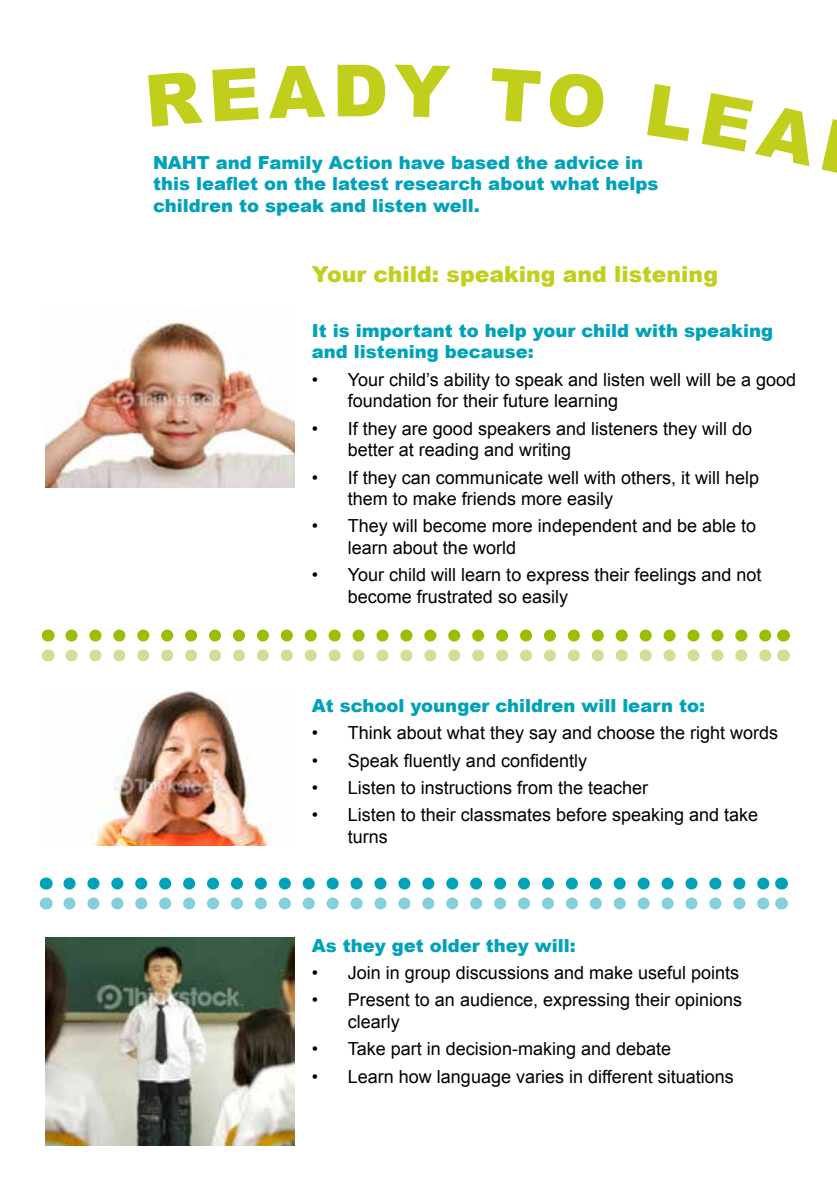
<style>
.page{position:relative;width:837px;height:1191px;background:#fff}
.page>*{position:absolute;margin:0;border:0;box-sizing:border-box;transform-origin:0 0}
.t1{font:900 72px "Arial";color:#c1cf1c}
.t2{font:900 22px "Arial";color:#c1cf1c}
.t3{font:18px/21.6px "Arial";color:#000}
.t4{font:900 18px/21.6px "Arial";color:#00a2b9}
</style>
<div class="page">
<img style="left:45px;top:320px;width:250px;height:167px">
<img style="left:91px;top:689px;width:179px;height:156px">
<img style="left:45px;top:937px;width:250px;height:208px">
<svg style="left:71px;top:629px;width:700px;height:12px"></svg>
<svg style="left:48px;top:629px;width:1px;height:12px"></svg>
<svg style="left:783px;top:629px;width:1px;height:12px"></svg>
<svg style="left:71px;top:649px;width:700px;height:12px"></svg>
<svg style="left:48px;top:649px;width:1px;height:12px"></svg>
<svg style="left:783px;top:649px;width:1px;height:12px"></svg>
<svg style="left:69px;top:877px;width:700px;height:12px"></svg>
<svg style="left:46px;top:877px;width:1px;height:12px"></svg>
<svg style="left:781px;top:877px;width:1px;height:12px"></svg>
<svg style="left:69px;top:897px;width:700px;height:12px"></svg>
<svg style="left:46px;top:897px;width:1px;height:12px"></svg>
<svg style="left:781px;top:897px;width:1px;height:12px"></svg>
<h1 class="t1" style="left:332px;top:38px;width:58px">D</h1>
<p class="t4" style="left:153px;top:151px;width:507px">NAHT and Family Action have based the advice in this leaflet on the latest research about what helps children to speak and listen well.</p>
<p class="t2" style="left:312px;top:258px;width:408px">Your child: speaking and listening</p>
<p class="t4" style="left:312px;top:319px;width:463px">It is important to help your child with speaking and listening because:</p>
<p class="t3" style="left:348px;top:369px;width:450px;text-indent:-36px">• Your child’s ability to speak and listen well will be a good foundation for their future learning</p>
<p class="t3" style="left:348px;top:418px;width:406px;text-indent:-36px">• If they are good speakers and listeners they will do better at reading and writing</p>
<p class="t3" style="left:348px;top:466px;width:413px;text-indent:-36px">• If they can communicate well with others, it will help them to make friends more easily</p>
<p class="t3" style="left:348px;top:515px;width:410px;text-indent:-36px">• They will become more independent and be able to learn about the world</p>
<p class="t3" style="left:348px;top:564px;width:415px;text-indent:-36px">• Your child will learn to express their feelings and not become frustrated so easily</p>
<p class="t4" style="left:312px;top:694px;width:395px">At school younger children will learn to:</p>
<p class="t3" style="left:312px;top:722px;width:468px">• Think about what they say and choose the right words</p>
<p class="t3" style="left:312px;top:749px;width:277px">• Speak fluently and confidently</p>
<p class="t3" style="left:312px;top:777px;width:338px">• Listen to instructions from the teacher</p>
<p class="t3" style="left:348px;top:804px;width:412px;text-indent:-36px">• Listen to their classmates before speaking and take turns</p>
<p class="t4" style="left:312px;top:934px;width:265px">As they get older they will:</p>
<p class="t3" style="left:312px;top:962px;width:429px">• Join in group discussions and make useful points</p>
<p class="t3" style="left:348px;top:989px;width:396px;text-indent:-36px">• Present to an audience, expressing their opinions clearly</p>
<p class="t3" style="left:312px;top:1038px;width:361px">• Take part in decision-making and debate</p>
<p class="t3" style="left:312px;top:1065px;width:423px">• Learn how language varies in different situations</p>
</div>
